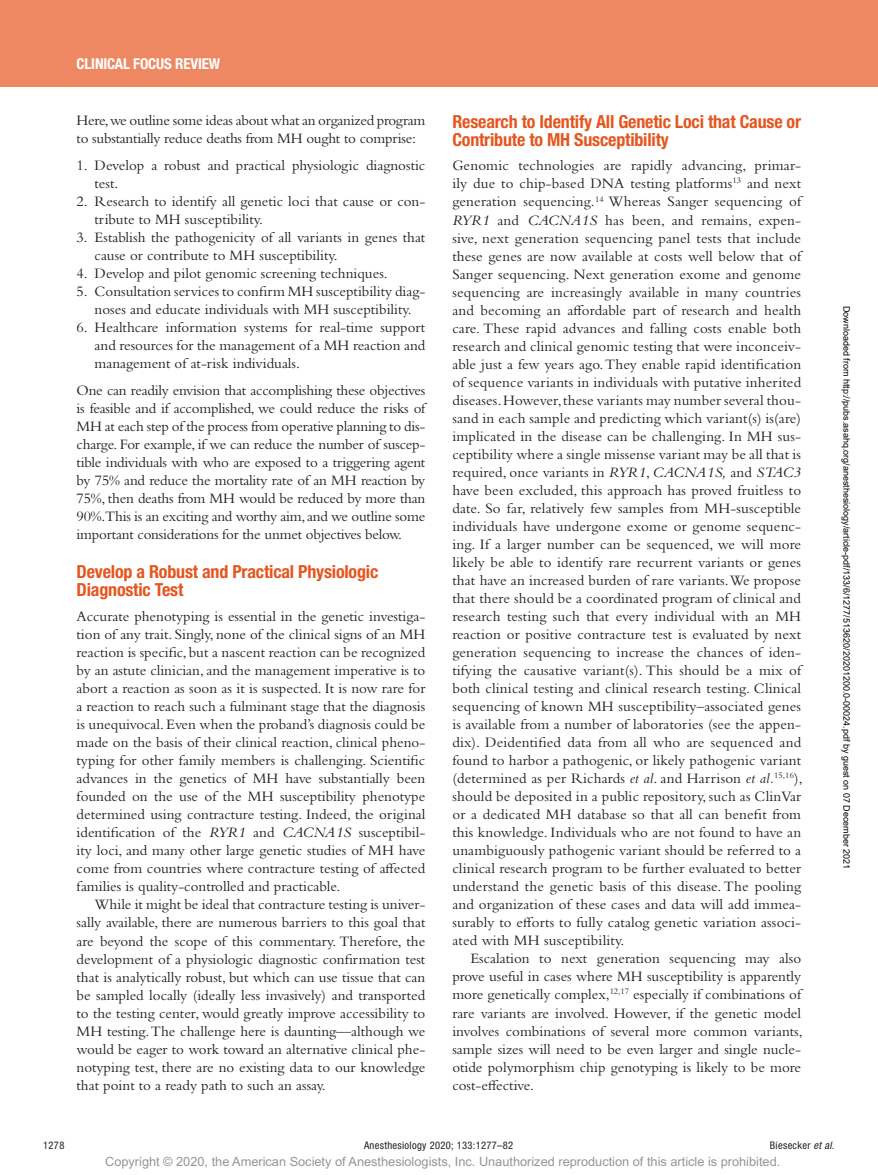
<style>
.page{position:relative;width:878px;height:1175px;background:#fff}
.page>*{position:absolute;margin:0;border:0;box-sizing:border-box;transform-origin:0 0}
.t1{font:700 condensed 18px/18px "Helvetica Neue LT Std";letter-spacing:-.01em;color:#e6551f}
.t2{font:15px/18px "Bembo Std";color:#231f20;text-align:justify}
.t3{font:700 condensed 15px "Helvetica Neue LT Std";letter-spacing:-.01em;color:#fff}
.t4{font:12.75px "Arial MT Std";color:#939598}
.t5{font:condensed 10.5px "Helvetica Neue LT Std";letter-spacing:.03em;color:#231f20}
.t6{font:9px "Arial";color:#000}
.s1{font-style:italic}
</style>
<div class="page">
<div style="left:0;top:0;width:878px;height:86px;background:#ed8862"></div>
<p class="t3" style="left:77px;top:54px;width:145px">CLINICAL FOCUS REVIEW</p>
<p class="t2" style="left:77px;top:111px;width:350px">Here, we outline some ideas about what an organized program to substantially reduce deaths from MH ought to comprise:</p>
<p class="t2" style="left:95px;top:156px;width:332px;text-indent:-18px">1. Develop a robust and practical physiologic diagnostic test.</p>
<p class="t2" style="left:95px;top:192px;width:332px;text-indent:-18px">2. Research to identify all genetic loci that cause or con&shy;tribute to MH susceptibility.</p>
<p class="t2" style="left:95px;top:228px;width:332px;text-indent:-18px">3. Establish the pathogenicity of all variants in genes that cause or contribute to MH susceptibility.</p>
<p class="t2" style="left:77px;top:264px;width:312px">4. Develop and pilot genomic screening techniques.</p>
<p class="t2" style="left:77px;top:282px;width:350px;text-align:center">5. Consultation services to confirm MH susceptibility diag&shy;noses and educate individuals with MH susceptibility.</p>
<p class="t2" style="left:95px;top:318px;width:332px;text-indent:-18px">6. Healthcare information systems for real-time support and resources for the management of a MH reaction and management of at-risk individuals.</p>
<p class="t2" style="left:77px;top:381px;width:350px">One can readily envision that accomplishing these objectives is feasible and if accomplished, we could reduce the risks of MH at each step of the process from operative planning to dis&shy;charge. For example, if we can reduce the number of suscep&shy;tible individuals with who are exposed to a triggering agent by 75% and reduce the mortality rate of an MH reaction by 75%, then deaths from MH would be reduced by more than 90%.This is an exciting and worthy aim, and we outline some important considerations for the unmet objectives below.</p>
<p class="t1" style="left:77px;top:562px;width:303px">Develop a Robust and Practical Physiologic<br>Diagnostic Test</p>
<p class="t2" style="left:77px;top:607px;width:350px">Accurate phenotyping is essential in the genetic investiga&shy;tion of any trait. Singly, none of the clinical signs of an MH reaction is specific, but a nascent reaction can be recognized by an astute clinician, and the management imperative is to abort a reaction as soon as it is suspected. It is now rare for a reaction to reach such a fulminant stage that the diagnosis is unequivocal. Even when the proband’s diagnosis could be made on the basis of their clinical reaction, clinical pheno&shy;typing for other family members is challenging. Scientific advances in the genetics of MH have substantially been founded on the use of the MH susceptibility phenotype determined using contracture testing. Indeed, the original identification of the <span class="s1">RYR1</span> and <span class="s1">CACNA1S</span> susceptibil&shy;ity loci, and many other large genetic studies of MH have come from countries where contracture testing of affected families is quality-controlled and practicable.</p>
<p class="t2" style="left:77px;top:895px;width:350px;text-indent:18px">While it might be ideal that contracture testing is univer&shy;sally available, there are numerous barriers to this goal that are beyond the scope of this commentary. Therefore, the development of a physiologic diagnostic confirmation test that is analytically robust, but which can use tissue that can be sampled locally (ideally less invasively) and transported to the testing center, would greatly improve accessibility to MH testing. The challenge here is daunting—although we would be eager to work toward an alternative clinical phe&shy;notyping test, there are no existing data to our knowledge that point to a ready path to such an assay.</p>
<p class="t1" style="left:452px;top:112px;width:350px">Research to Identify All Genetic Loci that Cause or<br>Contribute to MH Susceptibility</p>
<p class="t2" style="left:452px;top:156px;width:352px">Genomic technologies are rapidly advancing, primar&shy;ily due to chip-based DNA testing platforms<sup>13</sup> and next generation sequencing.<sup>14</sup> Whereas Sanger sequencing of <span class="s1">RYR1</span> and <span class="s1">CACNA1S</span> has been, and remains, expen&shy;sive, next generation sequencing panel tests that include these genes are now available at costs well below that of Sanger sequencing. Next generation exome and genome sequencing are increasingly available in many countries and becoming an affordable part of research and health care. These rapid advances and falling costs enable both research and clinical genomic testing that were inconceiv&shy;able just a few years ago. They enable rapid identification of sequence variants in individuals with putative inherited diseases. However, these variants may number several thou&shy;sand in each sample and predicting which variant(s) is(are) implicated in the disease can be challenging. In MH sus&shy;ceptibility where a single missense variant may be all that is required, once variants in <span class="s1">RYR1</span>, <span class="s1">CACNA1S,</span> and <span class="s1">STAC3 </span>have been excluded, this approach has proved fruitless to date. So far, relatively few samples from MH-susceptible individuals have undergone exome or genome sequenc&shy;ing. If a larger number can be sequenced, we will more likely be able to identify rare recurrent variants or genes that have an increased burden of rare variants. We propose that there should be a coordinated program of clinical and research testing such that every individual with an MH reaction or positive contracture test is evaluated by next generation sequencing to increase the chances of iden&shy;tifying the causative variant(s). This should be a mix of both clinical testing and clinical research testing. Clinical sequencing of known MH susceptibility–associated genes is available from a number of laboratories (see the appen&shy;dix). Deidentified data from all who are sequenced and found to harbor a pathogenic, or likely pathogenic variant (determined as per Richards <span class="s1">et al</span>. and Harrison <span class="s1">et al.</span><sup>15,16</sup>), should be deposited in a public repository, such as ClinVar or a dedicated MH database so that all can benefit from this knowledge. Individuals who are not found to have an unambiguously pathogenic variant should be referred to a clinical research program to be further evaluated to better understand the genetic basis of this disease. The pooling and organization of these cases and data will add immea&shy;surably to efforts to fully catalog genetic variation associ&shy;ated with MH susceptibility.</p>
<p class="t2" style="left:452px;top:949px;width:352px;text-indent:18px">Escalation to next generation sequencing may also prove useful in cases where MH susceptibility is apparently more genetically complex,<sup>12,17</sup> especially if combinations of rare variants are involved. However, if the genetic model involves combinations of several more common variants, sample sizes will need to be even larger and single nucle&shy;otide polymorphism chip genotyping is likely to be more cost-effective.</p>
<p class="t6" style="left:850px;top:306px;width:565px;rotate:90deg">Downloaded from http://pubs.asahq.org/anesthesiology/article-pdf/133/6/1277/513620/20201200.0-00024.pdf by guest on 07 December 2021</p>
<p class="t5" style="left:43px;top:1139px;width:23px">1278</p>
<p class="t5" style="left:364px;top:1139px;width:151px">Anesthesiology 2020; 133:1277–82</p>
<p class="t5" style="left:769px;top:1139px;width:66px">Biesecker <span class="s1">et al.</span></p>
<p class="t4" style="left:105px;top:1154px;width:676px">Copyright © 2020, the American Society of Anesthesiologists, Inc. Unauthorized reproduction of this article is prohibited.</p>
</div>
